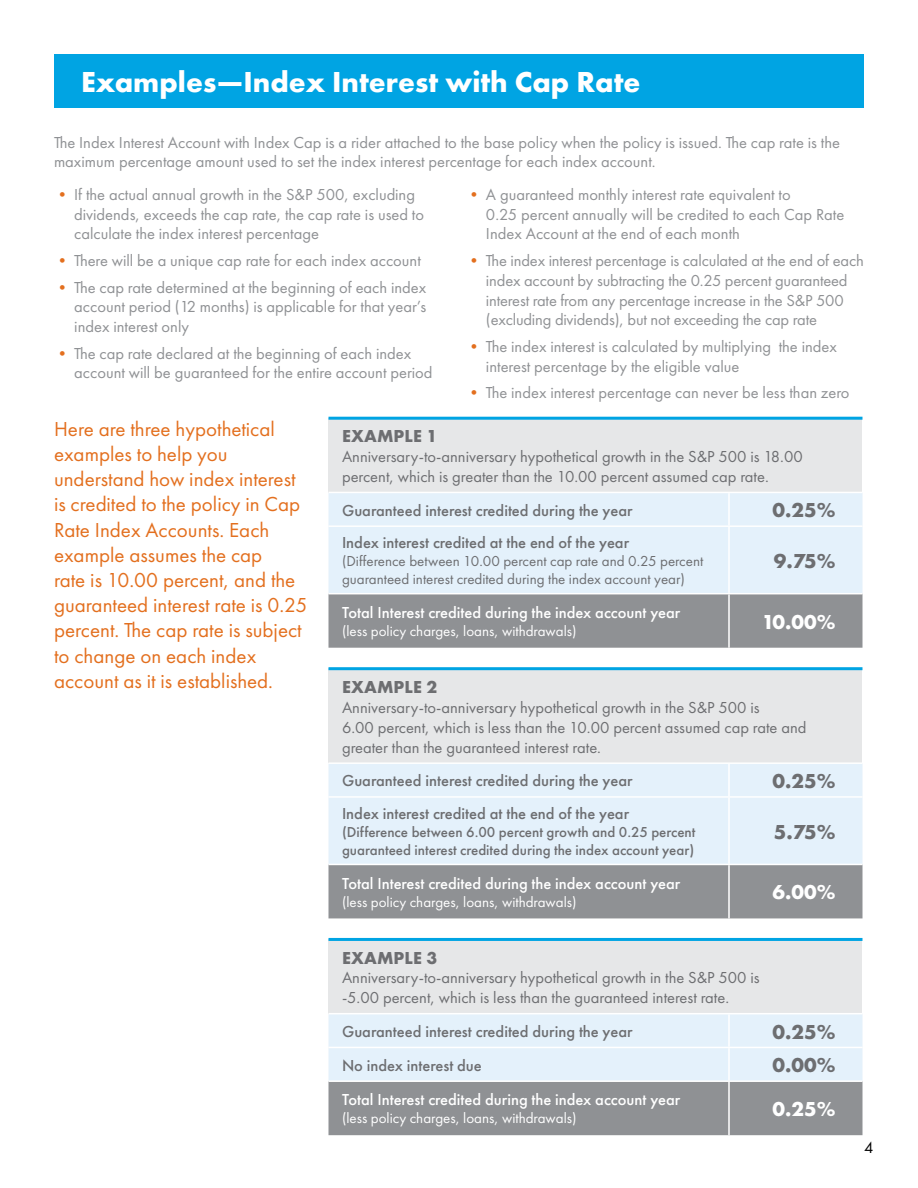
<style>
.page{position:relative;width:918px;height:1188px;background:#fff}
.page>*{position:absolute;margin:0;border:0;box-sizing:border-box;transform-origin:0 0}
.t1{font:700 30px "Futura PT";color:#fff}
.t2{font:21px/25.2px "Futura PT";color:#e36f1e}
.t3{font:700 21px "Futura PT";color:#6d6e71}
.t4{font:700 21px "Futura PT";color:#fff}
.t5{font:700 18px "Futura PT";letter-spacing:.01em;color:#6d6e71}
.t6{font:16.5px/19.8px "Futura PT";color:#8f9194}
.t7{font:16.5px/19.8px "Futura PT";color:#6d6e71}
.t8{font:500 16.5px "Futura PT";color:#6d6e71}
.t9{font:500 16.5px "Futura PT";color:#fff}
.t10{font:16.5px "Futura PT";color:#000}
.t11{font:15px "Futura PT";color:#fff}
.t12{font:15px/18px "Futura PT";color:#6d6e71}
.t13{font:500 15px/18px "Futura PT";color:#6d6e71}
.s1{color:#e36f1e}
</style>
<div class="page">
<div style="left:328px;top:418px;width:534px;height:74px;background:#e6e7e8"></div>
<div style="left:328px;top:493px;width:534px;height:100px;background:#e4f1fb"></div>
<div style="left:328px;top:594px;width:534px;height:54px;background:#8f9194"></div>
<hr style="left:728px;top:493px;width:2px;height:32px;background:#fff">
<hr style="left:328px;top:525px;width:401px;height:2px;background:#fff">
<hr style="left:729px;top:525px;width:133px;height:2px;background:#fff">
<hr style="left:728px;top:527px;width:2px;height:66px;background:#fff">
<hr style="left:728px;top:594px;width:2px;height:54px;background:#fff">
<hr style="left:328px;top:417px;width:401px;height:3px;background:#00a4e3">
<hr style="left:729px;top:417px;width:133px;height:3px;background:#00a4e3">
<div style="left:328px;top:669px;width:534px;height:94px;background:#e6e7e8"></div>
<div style="left:328px;top:764px;width:534px;height:100px;background:#e4f1fb"></div>
<div style="left:328px;top:865px;width:534px;height:53px;background:#8f9194"></div>
<hr style="left:328px;top:667px;width:401px;height:3px;background:#00a4e3">
<hr style="left:729px;top:667px;width:133px;height:3px;background:#00a4e3">
<hr style="left:328px;top:762px;width:401px;height:2px;background:#fff">
<hr style="left:729px;top:762px;width:133px;height:2px;background:#fff">
<hr style="left:728px;top:764px;width:2px;height:32px;background:#fff">
<hr style="left:328px;top:796px;width:401px;height:2px;background:#fff">
<hr style="left:729px;top:796px;width:133px;height:2px;background:#fff">
<hr style="left:728px;top:798px;width:2px;height:66px;background:#fff">
<hr style="left:728px;top:865px;width:2px;height:53px;background:#fff">
<div style="left:328px;top:939px;width:534px;height:75px;background:#e6e7e8"></div>
<svg style="left:328px;top:1014px;width:534px;height:121px;background:#bec6cc"></svg>
<hr style="left:329px;top:938px;width:400px;height:3px;background:#00a4e3">
<hr style="left:729px;top:938px;width:134px;height:3px;background:#00a4e3">
<hr style="left:728px;top:1014px;width:2px;height:33px;background:#fff">
<hr style="left:329px;top:1047px;width:400px;height:1px;background:#fff">
<hr style="left:729px;top:1047px;width:134px;height:1px;background:#fff">
<hr style="left:728px;top:1048px;width:2px;height:32px;background:#fff">
<hr style="left:329px;top:1080px;width:400px;height:2px;background:#fff">
<hr style="left:729px;top:1080px;width:134px;height:2px;background:#fff">
<hr style="left:728px;top:1082px;width:2px;height:53px;background:#fff">
<hr style="left:329px;top:1013px;width:400px;height:1px;background:#fff">
<hr style="left:729px;top:1013px;width:134px;height:1px;background:#fff">
<div style="left:54px;top:54px;width:810px;height:54px;background:#00a4e3"></div>
<h1 class="t1" style="left:81px;top:63px;width:561px">Examples—Index Interest with Cap Rate</h1>
<p class="t6" style="left:54px;top:132px;width:787px">The Index Interest Account with Index Cap is a rider attached to the base policy when the policy is issued. The cap rate is the maximum percentage amount used to set the index interest percentage for each index account.</p>
<p class="t6" style="left:74px;top:184px;width:351px;text-indent:-20px"><span class="s1">•</span> If the actual annual growth in the S&amp;P 500, excluding dividends, exceeds the cap rate, the cap rate is used to calculate the index interest percentage</p>
<p class="t6" style="left:54px;top:251px;width:368px"><span class="s1">•</span> There will be a unique cap rate for each index account</p>
<p class="t6" style="left:74px;top:277px;width:354px;text-align:justify;text-indent:-20px"><span class="s1">•</span> The cap rate determined at the beginning of each index account period (12 months) is applicable for that year’s index interest only</p>
<p class="t6" style="left:74px;top:343px;width:360px;text-indent:-20px"><span class="s1">•</span> The cap rate declared at the beginning of each index account will be guaranteed for the entire account period</p>
<p class="t6" style="left:486px;top:184px;width:360px;text-indent:-20px"><span class="s1">•</span> A guaranteed monthly interest rate equivalent to<br>0.25 percent annually will be credited to each Cap Rate<br>Index Account at the end of each month</p>
<p class="t6" style="left:486px;top:251px;width:379px;text-indent:-20px"><span class="s1">•</span> The index interest percentage is calculated at the end of each index account by subtracting the 0.25 percent guaranteed interest rate from any percentage increase in the S&amp;P 500 (excluding dividends), but not exceeding the cap rate</p>
<p class="t6" style="left:486px;top:336px;width:352px;text-indent:-20px"><span class="s1">•</span> The index interest is calculated by multiplying the index interest percentage by the eligible value</p>
<p class="t6" style="left:466px;top:383px;width:385px"><span class="s1">•</span> The index interest percentage can never be less than zero</p>
<p class="t2" style="left:54px;top:416px;width:255px">Here are three hypothetical examples to help you understand how index interest is credited to the policy in Cap<br>Rate Index Accounts. Each example assumes the cap<br>rate is 10.00 percent, and the guaranteed interest rate is 0.25 percent. The cap rate is subject to change on each index account as it is established.</p>
<p class="t5" style="left:342px;top:425px;width:97px">Example 1</p>
<p class="t7" style="left:342px;top:447px;width:462px">Anniversary-to-anniversary hypothetical growth in the S&amp;P 500 is 18.00 percent, which is greater than the 10.00 percent assumed cap rate.</p>
<p class="t8" style="left:342px;top:500px;width:292px">Guaranteed interest credited during the year</p>
<p class="t3" style="left:773px;top:497px;width:64px">0.25%</p>
<p class="t8" style="left:342px;top:533px;width:289px">Index interest credited at the end of the year</p>
<p class="t12" style="left:342px;top:552px;width:363px">(Difference between 10.00 percent cap rate and 0.25 percent guaranteed interest credited during the index account year)</p>
<p class="t3" style="left:774px;top:547px;width:63px">9.75%</p>
<p class="t9" style="left:342px;top:603px;width:340px">Total Interest credited during the index account year</p>
<p class="t11" style="left:342px;top:622px;width:236px">(less policy charges, loans, withdrawals)</p>
<p class="t4" style="left:762px;top:608px;width:75px">10.00%</p>
<p class="t5" style="left:342px;top:675px;width:97px">Example 2</p>
<p class="t7" style="left:342px;top:697px;width:466px">Anniversary-to-anniversary hypothetical growth in the S&amp;P 500 is<br>6.00 percent, which is less than the 10.00 percent assumed cap rate and greater than the guaranteed interest rate.</p>
<p class="t8" style="left:342px;top:771px;width:292px">Guaranteed interest credited during the year</p>
<p class="t3" style="left:773px;top:768px;width:64px">0.25%</p>
<p class="t8" style="left:342px;top:804px;width:289px">Index interest credited at the end of the year</p>
<p class="t13" style="left:342px;top:823px;width:355px">(Difference between 6.00 percent growth and 0.25 percent guaranteed interest credited during the index account year)</p>
<p class="t3" style="left:774px;top:818px;width:63px">5.75%</p>
<p class="t9" style="left:342px;top:873px;width:340px">Total Interest credited during the index account year</p>
<p class="t11" style="left:342px;top:893px;width:236px">(less policy charges, loans, withdrawals)</p>
<p class="t4" style="left:773px;top:879px;width:64px">6.00%</p>
<p class="t5" style="left:342px;top:946px;width:97px">Example 3</p>
<p class="t7" style="left:342px;top:968px;width:419px">Anniversary-to-anniversary hypothetical growth in the S&amp;P 500 is -5.00 percent, which is less than the guaranteed interest rate.</p>
<p class="t8" style="left:342px;top:1021px;width:292px">Guaranteed interest credited during the year</p>
<p class="t3" style="left:773px;top:1018px;width:64px">0.25%</p>
<p class="t8" style="left:342px;top:1055px;width:141px">No index interest due</p>
<p class="t3" style="left:773px;top:1052px;width:64px">0.00%</p>
<p class="t9" style="left:342px;top:1090px;width:340px">Total Interest credited during the index account year</p>
<p class="t11" style="left:342px;top:1110px;width:236px">(less policy charges, loans, withdrawals)</p>
<p class="t4" style="left:773px;top:1096px;width:64px">0.25%</p>
<p class="t10" style="left:864px;top:1138px;width:11px">4</p>
</div>
